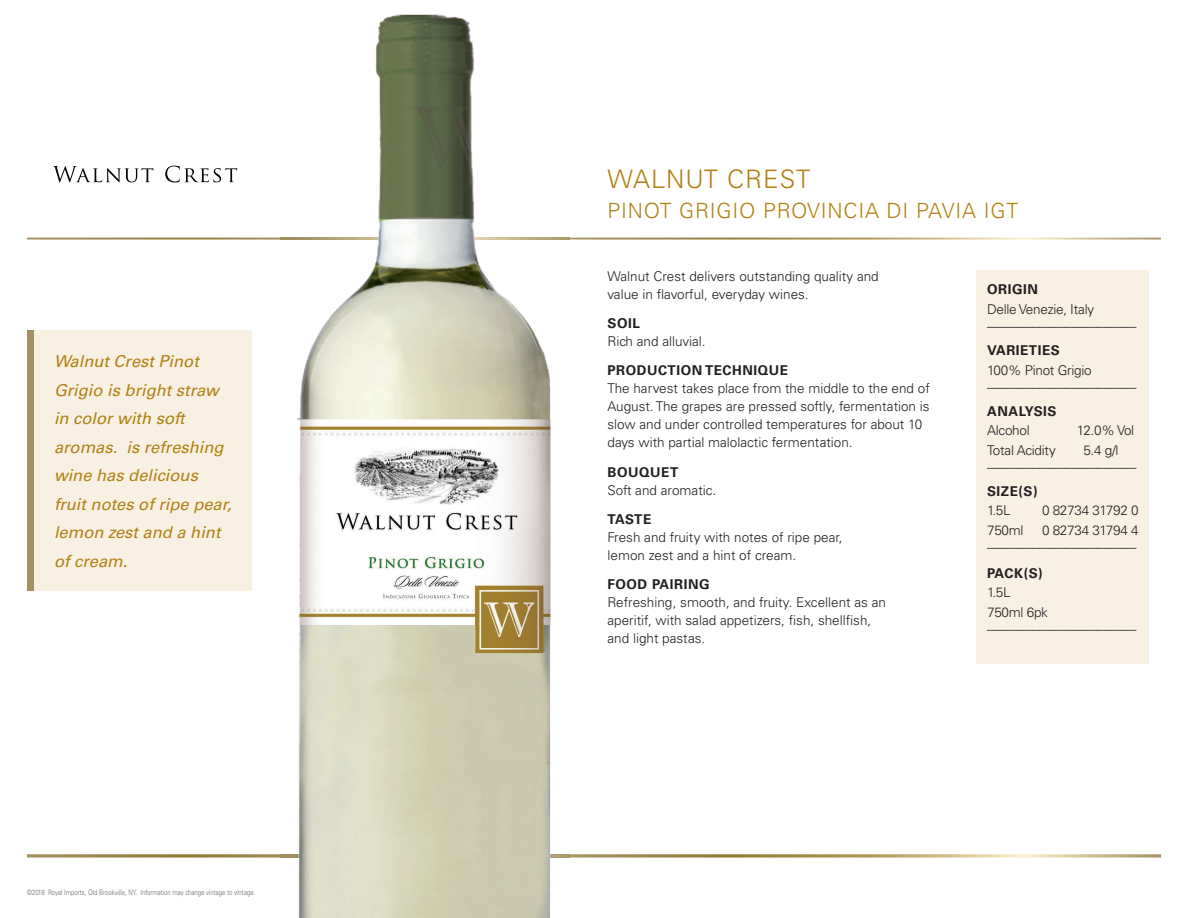
<style>
.page{position:relative;width:1188px;height:918px;background:#fff}
.page>*{position:absolute;margin:0;border:0;box-sizing:border-box;transform-origin:0 0}
.t1{font:300 25.5px "Univers";letter-spacing:.04em;color:#b28112}
.t2{font:300 21px "Univers";letter-spacing:.04em;color:#b28112}
.t3{font:italic 16.5px/28.5px "Univers";color:#b28112}
.t4{font:300 13.5px/18px "Univers";color:#231f20}
.t5{font:300 13.5px/12px "Univers";letter-spacing:-.02em;color:#231f20}
.t6{font:700 13.5px "Univers";letter-spacing:.04em;color:#231f20}
.t7{font:300 7.5px "Univers";color:#67676a;scale:.8 1}
</style>
<div class="page">
<svg style="left:27px;top:238px;width:1134px;height:2px;background:#c2b288"></svg>
<svg style="left:27px;top:854px;width:1134px;height:4px;background:#bead80"></svg>
<svg style="left:53px;top:166px;width:184px;height:16px"></svg>
<div style="left:27px;top:330px;width:225px;height:261px;background:#f7f0e3"></div>
<div style="left:27px;top:330px;width:7px;height:261px;background:#a29161"></div>
<div style="left:976px;top:270px;width:173px;height:394px;background:#f7f0e3"></div>
<img style="left:281px;top:14px;width:289px;height:904px">
<img style="left:281px;top:238px;width:289px;height:2px">
<img style="left:281px;top:854px;width:289px;height:4px">
<p class="t3" style="left:54px;top:347px;width:179px">Walnut Crest Pinot<br>Grigio is bright straw in color with soft aromas. is refreshing wine has delicious fruit notes of ripe pear, lemon zest and a hint of cream.</p>
<p class="t7" style="left:27px;top:888px;width:287px">©2018 Royal Imports, Old Brookville, NY. Information may change vintage to vintage.</p>
<h1 class="t1" style="left:608px;top:163px;width:204px">WALNUT CREST</h1>
<h2 class="t2" style="left:608px;top:198px;width:412px">PINOT GRIGIO PROVINCIA DI PAVIA IGT</h2>
<p class="t4" style="left:608px;top:267px;width:273px">Walnut Crest delivers outstanding quality and value in flavorful, everyday wines.</p>
<p class="t6" style="left:608px;top:315px;width:34px">SOIL</p>
<p class="t4" style="left:608px;top:332px;width:100px">Rich and alluvial.</p>
<p class="t6" style="left:608px;top:363px;width:182px">PRODUCTION TECHNIQUE</p>
<p class="t4" style="left:608px;top:380px;width:324px">The harvest takes place from the middle to the end of August. The grapes are pressed softly, fermentation is slow and under controlled temperatures for about 10 days with partial malolactic fermentation.</p>
<p class="t6" style="left:608px;top:464px;width:72px">BOUQUET</p>
<p class="t4" style="left:608px;top:481px;width:110px">Soft and aromatic.</p>
<p class="t6" style="left:608px;top:511px;width:45px">TASTE</p>
<p class="t4" style="left:608px;top:528px;width:237px">Fresh and fruity with notes of ripe pear, lemon zest and a hint of cream.</p>
<p class="t6" style="left:608px;top:576px;width:104px">FOOD PAIRING</p>
<p class="t4" style="left:608px;top:593px;width:280px">Refreshing, smooth, and fruity. Excellent as an aperitif, with salad appetizers, fish, shellfish, and light pastas.</p>
<p class="t6" style="left:987px;top:282px;width:52px">ORIGIN</p>
<p class="t5" style="left:987px;top:303px;width:151px">Delle Venezie, Italy _______________________</p>
<p class="t6" style="left:987px;top:342px;width:74px">VARIETIES</p>
<p class="t5" style="left:987px;top:364px;width:151px">100% Pinot Grigio _______________________</p>
<p class="t6" style="left:987px;top:403px;width:71px">ANALYSIS</p>
<p class="t5" style="left:987px;top:424px;width:44px">Alcohol</p>
<p class="t4" style="left:1077px;top:421px;width:59px">12.0% Vol</p>
<p class="t5" style="left:987px;top:444px;width:70px">Total Acidity</p>
<p class="t4" style="left:987px;top:444px;width:151px;line-height:12px;text-indent:96px">5.4 g/l _______________________</p>
<p class="t6" style="left:987px;top:483px;width:52px">SIZE(S)</p>
<p class="t4" style="left:987px;top:502px;width:25px">1.5L</p>
<p class="t5" style="left:1042px;top:505px;width:98px">0 82734 31792 0</p>
<p class="t4" style="left:987px;top:521px;width:38px">750ml</p>
<p class="t5" style="left:987px;top:524px;width:153px;text-align:right">0 82734 31794 4 _______________________</p>
<p class="t6" style="left:987px;top:565px;width:57px">PACK(S)</p>
<p class="t5" style="left:987px;top:583px;width:62px;line-height:19.5px">1.5L<br>750ml 6pk</p>
<p class="t4" style="left:987px;top:615px;width:151px">_______________________</p>
</div>
